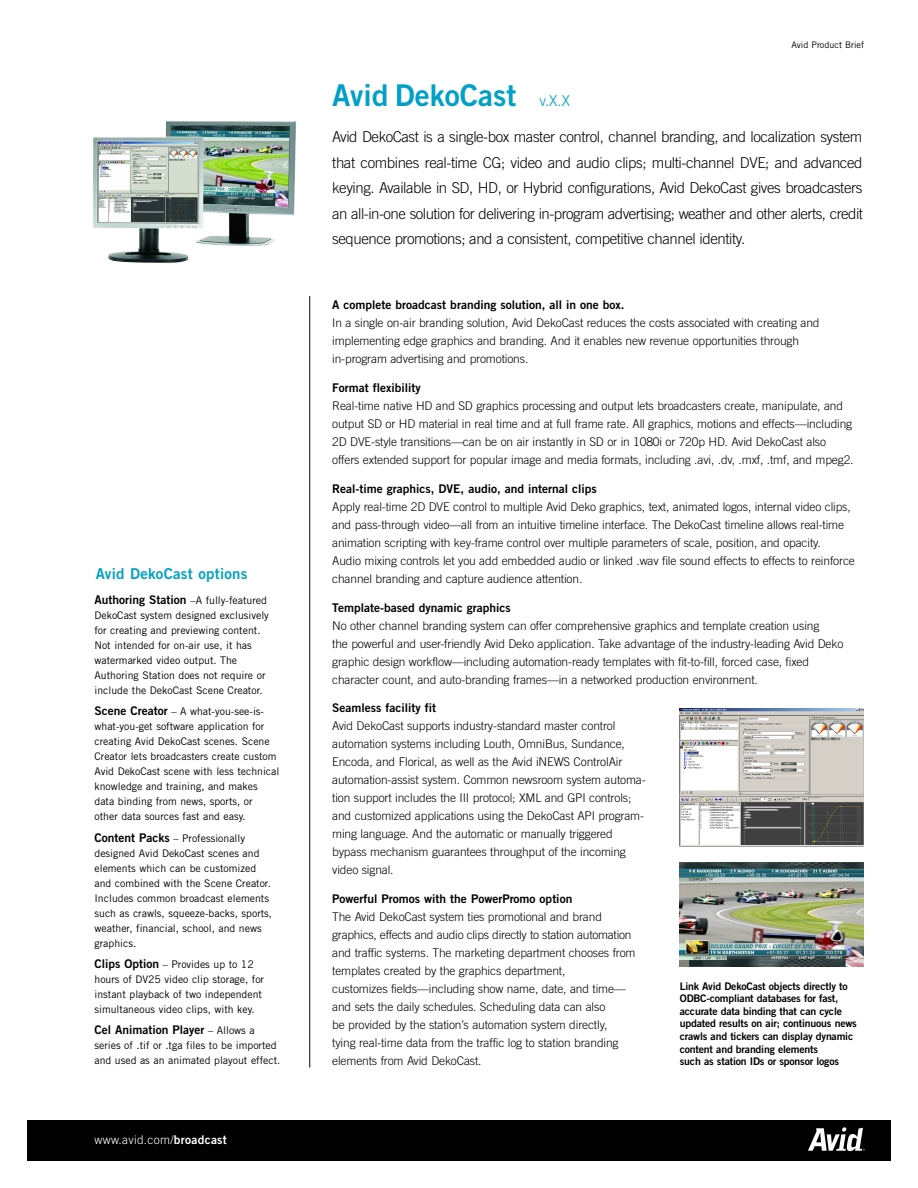
<style>
.page{position:relative;width:918px;height:1188px;background:#fff}
.page>*{position:absolute;margin:0;border:0;box-sizing:border-box;transform-origin:0 0}
.t1{font:30px "Trade Gothic Bold Two";color:#02a0c6}
.t2{font:300 15px/25.5px "Trade Gothic";letter-spacing:-.03em;color:#000;text-align:justify}
.t3{font:15px "Trade Gothic Bold Two";letter-spacing:.02em;color:#02a0c6}
.t4{font:300 12px/18px "Trade Gothic";letter-spacing:-.01em;color:#000}
.t5{font:12px "Trade Gothic Bold Two";color:#000}
.t6{font:300 12px "Trade Gothic";letter-spacing:.02em;color:#fff}
.t7{font:10.5px/15px "Trade Gothic";color:#000}
.t8{font:10.5px/12.6px "Trade Gothic Bold Two";letter-spacing:-.02em;color:#000}
.t9{font:9px "Trade Gothic";color:#000}
.s1{font-family:"Trade Gothic";font-size:10.5px}
.s2{font-family:"Trade Gothic Bold Two";font-size:12px}
.s3{font-family:"Trade Gothic Bold Two";font-weight:400}
.s4{font-family:"Trade Gothic";font-weight:300;font-size:15px}
</style>
<div class="page">
<div style="left:27px;top:1121px;width:864px;height:40px;background:#000"></div>
<svg style="left:808px;top:1127px;width:57px;height:24px"></svg>
<hr style="left:309px;top:296px;width:1px;height:772px;background:#000">
<img style="left:93px;top:121px;width:203px;height:142px">
<img style="left:680px;top:709px;width:184px;height:138px">
<img style="left:680px;top:863px;width:184px;height:103px">
<p class="t3" style="left:96px;top:568px;width:153px">Avid DekoCast options</p>
<p class="t5" style="left:94px;top:595px;width:174px">Authoring Station <span class="s1">–A fully-featured</span></p>
<p class="t7" style="left:94px;top:608px;width:176px">DekoCast system designed exclusively for creating and previewing content.<br>Not intended for on-air use, it has watermarked video output. The Authoring Station does not require or include the DekoCast Scene Creator.</p>
<p class="t7" style="left:94px;top:705px;width:186px"><span class="s2">Scene Creator</span> – A what-you-see-is&shy;what-you-get software application for creating Avid DekoCast scenes. Scene Creator lets broadcasters create custom Avid DekoCast scene with less technical knowledge and training, and makes data binding from news, sports, or<br>other data sources fast and easy.</p>
<p class="t7" style="left:94px;top:831px;width:179px"><span class="s2">Content Packs</span> – Professionally designed Avid DekoCast scenes and elements which can be customized and combined with the Scene Creator.<br>Includes common broadcast elements such as crawls, squeeze-backs, sports, weather, financial, school, and news graphics.</p>
<p class="t7" style="left:94px;top:958px;width:171px"><span class="s2">Clips Option</span> – Provides up to 12 hours of DV25 video clip storage, for instant playback of two independent simultaneous video clips, with key.</p>
<p class="t5" style="left:94px;top:1026px;width:162px">Cel Animation Player <span class="s1">– Allows a</span></p>
<p class="t7" style="left:95px;top:1039px;width:187px">series of .tif or .tga files to be imported and used as an animated playout effect.</p>
<p class="t6" style="left:94px;top:1135px;width:134px">www.avid.com/<span class="s3">broadcast</span></p>
<p class="t9" style="left:792px;top:42px;width:74px">Avid Product Brief</p>
<h1 class="t1" style="left:332px;top:85px;width:239px">Avid DekoCast <span class="s4">v.X.X</span></h1>
<p class="t2" style="left:332px;top:126px;width:532px">Avid DekoCast is a single-box master control, channel branding, and localization system that combines real-time CG; video and audio clips; multi-channel DVE; and advanced keying. Available in SD, HD, or Hybrid configurations, Avid DekoCast gives broadcasters an all-in-one solution for delivering in-program advertising; weather and other alerts, credit sequence promotions; and a consistent, competitive channel identity.</p>
<p class="t5" style="left:332px;top:301px;width:294px">A complete broadcast branding solution, all in one box.</p>
<p class="t4" style="left:332px;top:315px;width:489px">In a single on-air branding solution, Avid DekoCast reduces the costs associated with creating and implementing edge graphics and branding. And it enables new revenue opportunities through in-program advertising and promotions.</p>
<p class="t5" style="left:332px;top:383px;width:90px">Format flexibility</p>
<p class="t4" style="left:332px;top:398px;width:523px">Real-time native HD and SD graphics processing and output lets broadcasters create, manipulate, and output SD or HD material in real time and at full frame rate. All graphics, motions and effects—including 2D DVE-style transitions—can be on air instantly in SD or in 1080i or 720p HD. Avid DekoCast also offers extended support for popular image and media formats, including .avi, .dv, .mxf, .tmf, and mpeg2.</p>
<p class="t5" style="left:332px;top:484px;width:266px">Real-time graphics, DVE, audio, and internal clips</p>
<p class="t4" style="left:332px;top:499px;width:524px">Apply real-time 2D DVE control to multiple Avid Deko graphics, text, animated logos, internal video clips, and pass-through video—all from an intuitive timeline interface. The DekoCast timeline allows real-time animation scripting with key-frame control over multiple parameters of scale, position, and opacity.<br>Audio mixing controls let you add embedded audio or linked .wav file sound effects to effects to reinforce channel branding and capture audience attention.</p>
<p class="t5" style="left:332px;top:603px;width:180px">Template-based dynamic graphics</p>
<p class="t4" style="left:332px;top:617px;width:513px">No other channel branding system can offer comprehensive graphics and template creation using<br>the powerful and user-friendly Avid Deko application. Take advantage of the industry-leading Avid Deko graphic design workflow—including automation-ready templates with fit-to-fill, forced case, fixed character count, and auto-branding frames—in a networked production environment.</p>
<p class="t5" style="left:332px;top:704px;width:106px">Seamless facility fit</p>
<p class="t4" style="left:332px;top:718px;width:315px">Avid DekoCast supports industry-standard master control automation systems including Louth, OmniBus, Sundance, Encoda, and Florical, as well as the Avid iNEWS ControlAir automation-assist system. Common newsroom system automa&shy;tion support includes the III protocol; XML and GPI controls; and customized applications using the DekoCast API program&shy;ming language. And the automatic or manually triggered bypass mechanism guarantees throughput of the incoming video signal.</p>
<p class="t5" style="left:332px;top:895px;width:242px">Powerful Promos with the PowerPromo option</p>
<p class="t4" style="left:332px;top:909px;width:305px">The Avid DekoCast system ties promotional and brand graphics, effects and audio clips directly to station automation and traffic systems. The marketing department chooses from templates created by the graphics department,<br>customizes fields—including show name, date, and time— and sets the daily schedules. Scheduling data can also<br>be provided by the station’s automation system directly,<br>tying real-time data from the traffic log to station branding elements from Avid DekoCast.</p>
<p class="t8" style="left:680px;top:980px;width:179px">Link Avid DekoCast objects directly to ODBC-compliant databases for fast, accurate data binding that can cycle updated results on air; continuous news crawls and tickers can display dynamic content and branding elements<br>such as station IDs or sponsor logos</p>
</div>
